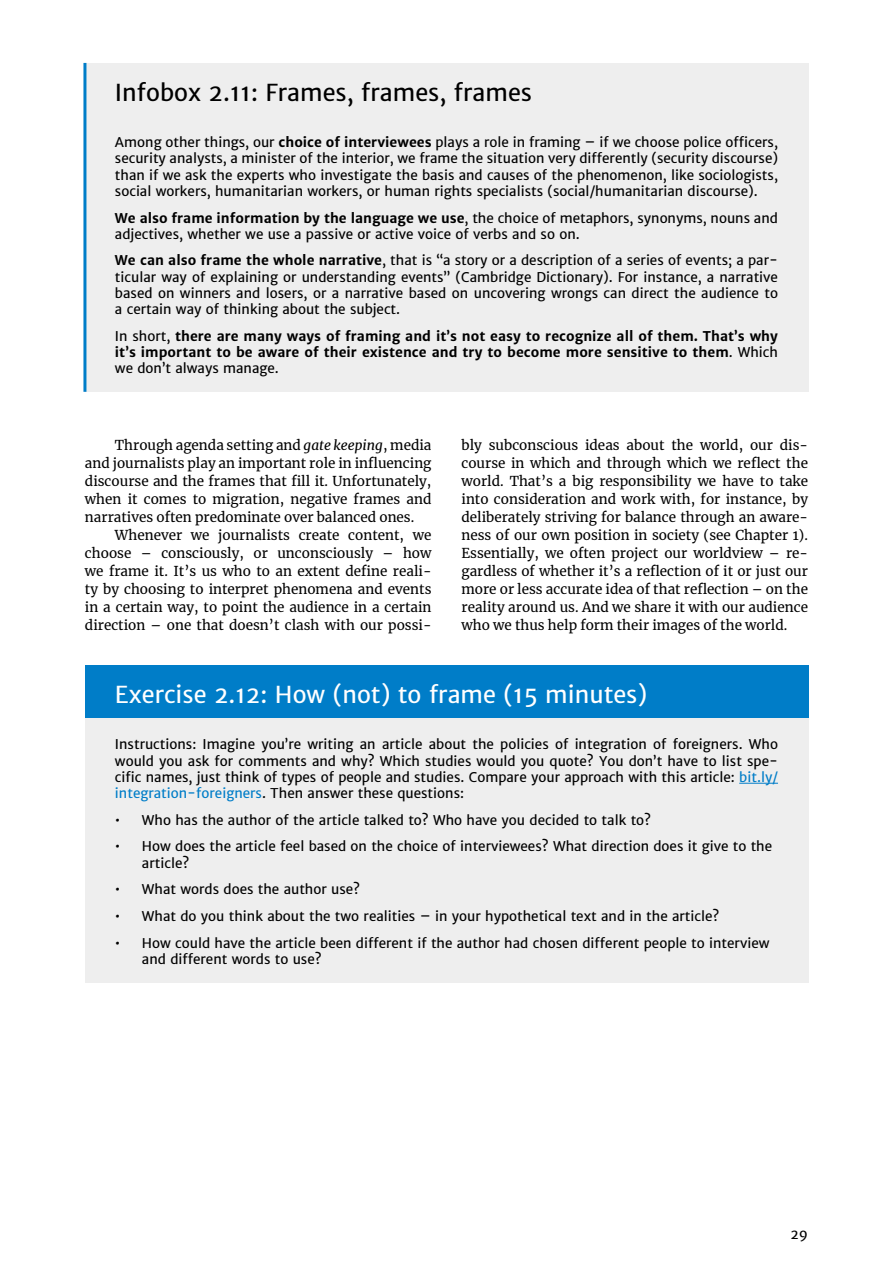
<style>
.page{position:relative;width:893px;height:1263px;background:#fff}
.page>*{position:absolute;margin:0;border:0;box-sizing:border-box;transform-origin:0 0}
.t1{font:23.4px "Merriweather Sans";color:#fff}
.t2{font:23.4px "Merriweather Sans";color:#000}
.t3{font:13.5px/16.2px "Merriweather Sans";color:#000;text-align:justify}
.t4{font:13.5px/18px "Merriweather";color:#000;text-align:justify}
.t5{font:700 13.5px/16.2px "Merriweather Sans";color:#000;text-align:justify}
.s1{font-weight:700}
.s2{font-weight:400}
.s3{font-style:italic}
.s4{color:#007dc8}
</style>
<div class="page">
<div style="left:85px;top:63px;width:723px;height:329px;background:#eee"></div>
<hr style="left:83px;top:63px;width:3px;height:329px;background:#007dc8">
<div style="left:85px;top:665px;width:723px;height:60px;background:#007dc8"></div>
<div style="left:85px;top:718px;width:723px;height:99px;background:#eee"></div>
<hr style="left:739px;top:783px;width:39px;height:1px;background:#007dc8">
<div style="left:85px;top:793px;width:723px;height:50px;background:#eee"></div>
<div style="left:85px;top:820px;width:723px;height:66px;background:#eee"></div>
<div style="left:85px;top:863px;width:723px;height:50px;background:#eee"></div>
<div style="left:85px;top:890px;width:723px;height:50px;background:#eee"></div>
<div style="left:85px;top:916px;width:723px;height:67px;background:#eee"></div>
<h1 class="t2" style="left:115px;top:77px;width:419px">Infobox 2.11: Frames, frames, frames</h1>
<p class="t3" style="left:115px;top:134px;width:664px">Among other things, our <span class="s1">choice of interviewees</span> plays a role in framing – if we choose police officers, security analysts, a minister of the interior, we frame the situation very differently (security discourse) than if we ask the experts who investigate the basis and causes of the phenomenon, like sociologists, social workers, humanitarian workers, or human rights specialists (social/humanitarian discourse).</p>
<p class="t3" style="left:115px;top:209px;width:664px"><span class="s1">We also frame information by the language we use</span>, the choice of metaphors, synonyms, nouns and adjectives, whether we use a passive or active voice of verbs and so on.</p>
<p class="t3" style="left:115px;top:252px;width:664px"><span class="s1">We can also frame the whole narrative</span>, that is “a story or a description of a series of events; a par&shy;ticular way of explaining or understanding events” (Cambridge Dictionary). For instance, a narrative based on winners and losers, or a narrative based on uncovering wrongs can direct the audience to a certain way of thinking about the subject.</p>
<p class="t5" style="left:115px;top:328px;width:665px"><span class="s2">In short,</span> there are many ways of framing and it’s not easy to recognize all of them. That’s why it’s important to be aware of their existence and try to become more sensitive to them<span class="s2">. Which we don’t always manage.</span></p>
<p class="t4" style="left:85px;top:436px;width:348px;text-indent:30px">Through agenda setting and <span class="s3">gate keeping</span>, media and journalists play an important role in influencing discourse and the frames that fill it. Unfortunately, when it comes to migration, negative frames and narratives often predominate over balanced ones.</p>
<p class="t4" style="left:85px;top:526px;width:348px;text-indent:30px">Whenever we journalists create content, we choose – consciously, or unconsciously – how we frame it. It’s us who to an extent define reali&shy;ty by choosing to interpret phenomena and events in a certain way, to point the audience in a certain direction – one that doesn’t clash with our possi-</p>
<p class="t4" style="left:461px;top:436px;width:348px">bly subconscious ideas about the world, our dis&shy;course in which and through which we reflect the world. That’s a big responsibility we have to take into consideration and work with, for instance, by deliberately striving for balance through an aware&shy;ness of our own position in society (see Chapter 1).<br>Essentially, we often project our worldview – re&shy;gardless of whether it’s a reflection of it or just our more or less accurate idea of that reflection – on the reality around us. And we share it with our audience who we thus help form their images of the world.</p>
<h1 class="t1" style="left:115px;top:679px;width:534px">Exercise 2.12: How (not) to frame (15 minutes)</h1>
<p class="t3" style="left:115px;top:736px;width:665px">Instructions: Imagine you’re writing an article about the policies of integration of foreigners. Who would you ask for comments and why? Which studies would you quote? You don’t have to list spe&shy;cific names, just think of types of people and studies. Compare your approach with this article: <span class="s4">bit.ly/ integration-foreigners</span>. Then answer these questions:</p>
<p class="t3" style="left:115px;top:812px;width:538px">• Who has the author of the article talked to? Who have you decided to talk to?</p>
<p class="t3" style="left:142px;top:838px;width:632px;text-indent:-27px">• How does the article feel based on the choice of interviewees? What direction does it give to the article?</p>
<p class="t3" style="left:115px;top:881px;width:247px">• What words does the author use?</p>
<p class="t3" style="left:115px;top:908px;width:606px">• What do you think about the two realities – in your hypothetical text and in the article?</p>
<p class="t3" style="left:142px;top:935px;width:629px;text-indent:-27px">• How could have the article been different if the author had chosen different people to interview and different words to use?</p>
<p class="t3" style="left:790px;top:1226px;width:19px">29</p>
</div>
